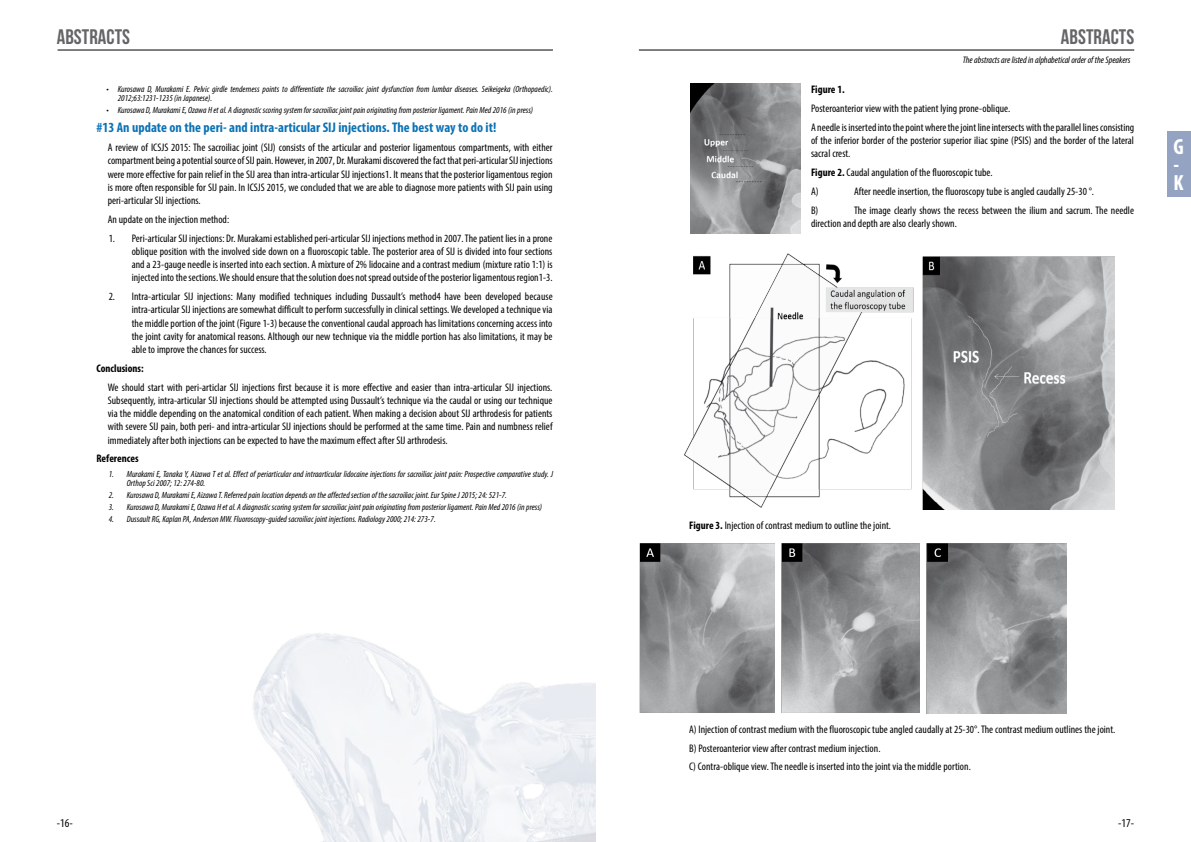
<style>
.page{position:relative;width:1191px;height:842px;background:#fff}
.page>*{position:absolute;margin:0;border:0;box-sizing:border-box;transform-origin:0 0}
.t1{font:700 condensed 22px/18px "Myriad Pro";color:#fff}
.t2{font:700 21px "Bebas Neue";letter-spacing:.005em;color:#646567}
.t3{font:700 condensed 14px "Myriad Pro";letter-spacing:.005em;color:#0b72b5}
.t4{font:condensed 12px "Myriad Pro";color:#000}
.t5{font:condensed 11px/13.2px "Myriad Pro";letter-spacing:.005em;color:#000}
.t6{font:700 condensed 11px "Myriad Pro";letter-spacing:.005em;color:#000}
.t7{font:italic condensed 9.5px "Myriad Pro";color:#000}
.t8{font:italic condensed 9px/9px "Myriad Pro";letter-spacing:.005em;color:#000}
.s1{font-weight:700}
</style>
<div class="page">
<hr style="left:58px;top:50px;width:495px;height:1px;background:#000">
<img style="left:253px;top:633px;width:342px;height:209px">
<hr style="left:639px;top:50px;width:495px;height:1px;background:#000">
<img style="left:690px;top:84px;width:110px;height:150px">
<img style="left:639px;top:543px;width:428px;height:171px">
<img style="left:684px;top:253px;width:430px;height:257px">
<div style="left:1168px;top:132px;width:23px;height:65px;background:#93a3c1"></div>
<h2 class="t2" style="left:57px;top:25px;width:75px">ABSTRACTS</h2>
<h2 class="t2" style="left:1060px;top:25px;width:75px">ABSTRACTS</h2>
<p class="t8" style="left:118px;top:84px;width:437px;text-indent:-11px">• Kurosawa D, Murakami E. Pelvic girdle tenderness points to differentiate the sacroiliac joint dysfunction from lumbar diseases. Seikeigeka (Orthopaedic).<br>2012;63:1231-1235 (in Japanese).</p>
<p class="t8" style="left:106px;top:105px;width:428px">• Kurosawa D, Murakami E, Ozawa H et al. A diagnostic scoring system for sacroiliac joint pain originating from posterior ligament. Pain Med 2016 (in press)</p>
<p class="t3" style="left:96px;top:119px;width:401px">#13 An update on the peri- and intra-articular SIJ injections. The best way to do it!</p>
<p class="t5" style="left:108px;top:141px;width:446px;text-align:justify">A review of ICSJS 2015: The sacroiliac joint (SIJ) consists of the articular and posterior ligamentous compartments, with either compartment being a potential source of SIJ pain. However, in 2007, Dr. Murakami discovered the fact that peri-articular SIJ injections were more effective for pain relief in the SIJ area than intra-articular SIJ injections1. It means that the posterior ligamentous region is more often responsible for SIJ pain. In ICSJS 2015, we concluded that we are able to diagnose more patients with SIJ pain using peri-articular SIJ injections.</p>
<p class="t5" style="left:108px;top:212px;width:123px">An update on the injection method:</p>
<p class="t5" style="left:132px;top:231px;width:422px;text-align:justify;text-indent:-23px">1. Peri-articular SIJ injections: Dr. Murakami established peri-articular SIJ injections method in 2007. The patient lies in a prone oblique position with the involved side down on a fluoroscopic table. The posterior area of SIJ is divided into four sections and a 23-gauge needle is inserted into each section. A mixture of 2% lidocaine and a contrast medium (mixture ratio 1:1) is injected into the sections. We should ensure that the solution does not spread outside of the posterior ligamentous region1-3.</p>
<p class="t5" style="left:132px;top:290px;width:422px;text-align:justify;text-indent:-23px">2. Intra-articular SIJ injections: Many modified techniques including Dussault’s method4 have been developed because intra-articular SIJ injections are somewhat difficult to perform successfully in clinical settings. We developed a technique via the middle portion of the joint (Figure 1-3) because the conventional caudal approach has limitations concerning access into the joint cavity for anatomical reasons. Although our new technique via the middle portion has also limitations, it may be able to improve the chances for success.</p>
<p class="t6" style="left:96px;top:361px;width:49px">Conclusions:</p>
<p class="t5" style="left:108px;top:380px;width:446px;text-align:justify">We should start with peri-articlar SIJ injections first because it is more effective and easier than intra-articular SIJ injections.<br>Subsequently, intra-articular SIJ injections should be attempted using Dussault’s technique via the caudal or using our technique via the middle depending on the anatomical condition of each patient. When making a decision about SIJ arthrodesis for patients with severe SIJ pain, both peri- and intra-articular SIJ injections should be performed at the same time. Pain and numbness relief immediately after both injections can be expected to have the maximum effect after SIJ arthrodesis.</p>
<p class="t6" style="left:96px;top:452px;width:44px">References</p>
<p class="t8" style="left:127px;top:469px;width:428px;text-indent:-18px">1. Murakami E, Tanaka Y, Aizawa T et al. Effect of periarticular and intraarticular lidocaine injections for sacroiliac joint pain: Prospective comparative study. J<br>Orthop Sci 2007; 12: 274-80.</p>
<p class="t8" style="left:109px;top:490px;width:400px">2. Kurosawa D, Murakami E, Aizawa T. Referred pain location depends on the affected section of the sacroiliac joint. Eur Spine J 2015; 24: 521-7.</p>
<p class="t8" style="left:109px;top:502px;width:435px">3. Kurosawa D, Murakami E, Ozawa H et al. A diagnostic scoring system for sacroiliac joint pain originating from posterior ligament. Pain Med 2016 (in press)</p>
<p class="t8" style="left:109px;top:514px;width:328px">4. Dussault RG, Kaplan PA, Anderson MW. Fluoroscopy-guided sacroiliac joint injections. Radiology 2000; 214: 273-7.</p>
<p class="t7" style="left:962px;top:54px;width:169px">The abstracts are listed in alphabetical order of the Speakers</p>
<p class="t6" style="left:811px;top:83px;width:35px">Figure 1.</p>
<p class="t5" style="left:811px;top:99px;width:325px;line-height:18.9px">Posteroanterior view with the patient lying prone-oblique.<br>A needle is inserted into the point where the joint line intersects with the parallel lines consisting</p>
<p class="t5" style="left:811px;top:134px;width:324px">of the inferior border of the posterior superior iliac spine (PSIS) and the border of the lateral sacral crest.</p>
<p class="t5" style="left:811px;top:163px;width:183px;line-height:18.9px"><span class="s1">Figure 2.</span> Caudal angulation of the fluoroscopic tube.<br>A)</p>
<p class="t5" style="left:854px;top:185px;width:241px">After needle insertion, the fluoroscopy tube is angled caudally 25-30 °.</p>
<p class="t5" style="left:811px;top:204px;width:324px;text-indent:43px">The image clearly shows the recess between the ilium and sacrum. The needle direction and depth are also clearly shown.</p>
<p class="t5" style="left:811px;top:204px;width:9px">B)</p>
<p class="t5" style="left:689px;top:519px;width:203px"><span class="s1">Figure 3.</span> Injection of contrast medium to outline the joint.</p>
<h1 class="t1" style="left:1173px;top:137px;width:12px">G -<br>K</h1>
<p class="t5" style="left:689px;top:719px;width:428px;line-height:18.9px">A) Injection of contrast medium with the fluoroscopic tube angled caudally at 25-30°. The contrast medium outlines the joint.<br>B) Posteroanterior view after contrast medium injection.<br>C) Contra-oblique view. The needle is inserted into the joint via the middle portion.</p>
<p class="t4" style="left:57px;top:816px;width:18px">-16-</p>
<p class="t4" style="left:1118px;top:816px;width:18px">-17-</p>
</div>
